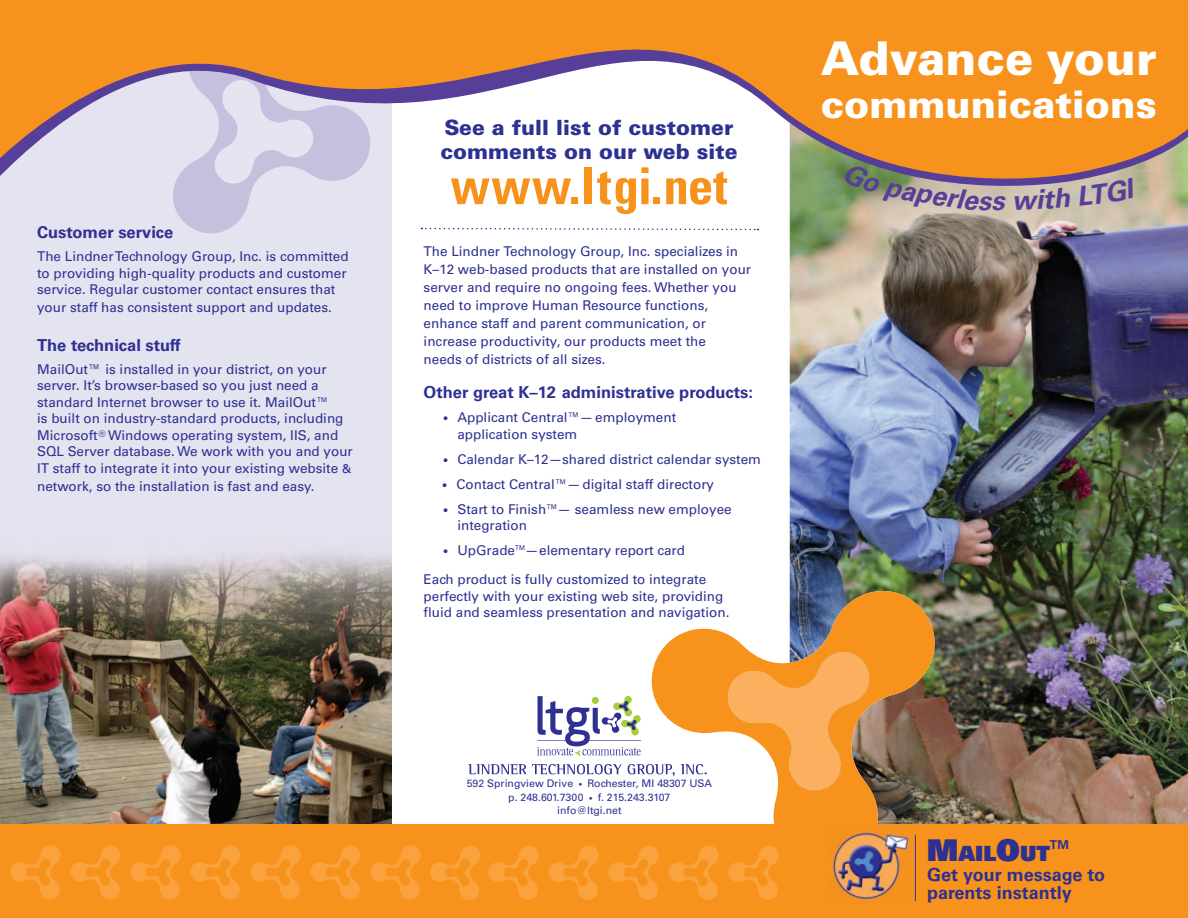
<style>
.page{position:relative;width:1188px;height:918px;background:#fff}
.page>*{position:absolute;margin:0;border:0;box-sizing:border-box;transform-origin:0 0}
.t1{font:700 condensed 51px "Univers LT Std";letter-spacing:.02em;color:#f7931d}
.t2{font:900 46.5px "Univers LT Std";color:#fff}
.t3{font:900 38.1px "Univers LT Std";color:#fff}
.t4{font:italic 700 27px "Univers LT Std";color:#573e99}
.t5{font:900 21px/24px "Univers LT Std";color:#2e3092}
.t6{font:21px "Univers LT Std X Black";color:#2e3092}
.t7{font:700 18px/18px "Univers LT Std";color:#2e3092}
.t8{font:700 16.5px "Univers LT Std";color:#2e3092}
.t9{font:13.5px/16.5px "Univers LT Std";color:#2e3092}
.t10{font:700 12.3px "Univers LT Std";color:#2e3092}
.t11{font:10.5px/13.5px "Univers LT Std";color:#2e3092;text-align:center}
.s1{font-size:12px}
.s2{font-size:10.5px}
.s3{font-size:7.5px}
.s4{font-size:30px}
</style>
<div class="page">
<img style="left:0;top:203px;width:392px;height:622px">
<svg style="left:165px;top:203px;width:208px;height:40px;background:#dddbec"></svg>
<img style="left:790px;top:203px;width:398px;height:622px">
<svg style="left:642px;top:578px;width:306px;height:247px"></svg>
<div style="left:0;top:825px;width:1188px;height:93px;background:#f7931d"></div>
<svg style="left:0;top:196px;width:1188px;height:7px"></svg>
<svg style="left:0;top:0;width:1188px;height:196px;fill:#f7931d"></svg>
<svg style="left:421px;top:227px;width:337px;height:4px"></svg>
<hr style="left:915px;top:835px;width:1px;height:66px;background:#2e3092">
<img style="left:829px;top:822px;width:85px;height:78px">
<svg style="left:468px;top:764px;width:58px;height:10px"></svg>
<svg style="left:532px;top:764px;width:90px;height:10px"></svg>
<svg style="left:628px;top:764px;width:47px;height:12px"></svg>
<svg style="left:681px;top:764px;width:25px;height:10px"></svg>
<svg style="left:537px;top:696px;width:104px;height:60px"></svg>
<svg style="left:430px;top:845px;width:50px;height:55px"></svg>
<svg style="left:488px;top:845px;width:51px;height:55px"></svg>
<svg style="left:548px;top:845px;width:51px;height:55px"></svg>
<svg style="left:608px;top:845px;width:51px;height:55px"></svg>
<svg style="left:668px;top:845px;width:51px;height:55px"></svg>
<svg style="left:728px;top:845px;width:51px;height:55px"></svg>
<svg style="left:70px;top:845px;width:51px;height:55px"></svg>
<svg style="left:130px;top:845px;width:51px;height:55px"></svg>
<svg style="left:190px;top:845px;width:51px;height:55px"></svg>
<svg style="left:250px;top:845px;width:51px;height:55px"></svg>
<svg style="left:310px;top:845px;width:51px;height:55px"></svg>
<svg style="left:370px;top:845px;width:51px;height:55px"></svg>
<svg style="left:10px;top:845px;width:51px;height:55px"></svg>
<svg style="left:843px;top:162px;width:150px;height:48px;background:#ab9a7a"></svg>
<svg style="left:1015px;top:187px;width:56px;height:23px"></svg>
<svg style="left:1078px;top:177px;width:59px;height:29px;background:#c4bba7"></svg>
<p class="t8" style="left:37px;top:225px;width:138px">Customer service</p>
<p class="t9" style="left:37px;top:249px;width:313px">The Lindner Technology Group, Inc. is committed to providing high-quality products and customer service. Regular customer contact ensures that</p>
<p class="t9" style="left:37px;top:300px;width:296px">your staff has consistent support and updates.</p>
<p class="t8" style="left:37px;top:338px;width:145px">The technical stuff</p>
<p class="t9" style="left:37px;top:362px;width:317px">MailOut™ is installed in your district, on your server. It’s browser-based so you just need a standard Internet browser to use it. MailOut™<br>is built on industry-standard products, including Microsoft<sup>®</sup> Windows operating system, IIS, and SQL Server database. We work with you and your IT staff to integrate it into your existing website <span class="s1">&amp;</span></p>
<p class="t9" style="left:37px;top:479px;width:279px">network, so the installation is fast and easy.</p>
<h3 class="t5" style="left:440px;top:117px;width:299px">See a full list of customer comments on our web site</h3>
<h1 class="t1" style="left:450px;top:165px;width:279px">www.ltgi.net</h1>
<p class="t9" style="left:424px;top:243px;width:329px;line-height:18px">The Lindner Technology Group, Inc. specializes in K–12 web-based products that are installed on your server and require no ongoing fees. Whether you need to improve Human Resource functions, enhance staff and parent communication, or increase productivity, our products meet the<br>needs of districts of all sizes.</p>
<p class="t8" style="left:424px;top:386px;width:331px">Other great K–12 administrative products:</p>
<p class="t9" style="left:457px;top:410px;width:220px;text-indent:-14px"><span class="s2">•</span> Applicant Central™— employment application system</p>
<p class="t9" style="left:444px;top:452px;width:319px"><span class="s2">•</span> Calendar K–12—shared district calendar system</p>
<p class="t9" style="left:443px;top:476px;width:273px"><span class="s2">•</span> Contact Central™— digital staff directory</p>
<p class="t9" style="left:457px;top:501px;width:276px;text-indent:-14px"><span class="s2">•</span> Start to Finish™— seamless new employee integration</p>
<p class="t9" style="left:424px;top:536px;width:284px;line-height:29.4px;text-align:center"><span class="s2">•</span> UpGrade™—elementary report card<br>Each product is fully customized to integrate</p>
<p class="t9" style="left:424px;top:589px;width:307px">perfectly with your existing web site, providing fluid and seamless presentation and navigation.</p>
<h2 class="t2" style="left:821px;top:39px;width:337px">Advance your</h2>
<h3 class="t3" style="left:821px;top:89px;width:337px">communications</h3>
<h3 class="t4" style="left:991px;top:185px;width:15px">s</h3>
<p class="t11" style="left:467px;top:778px;width:247px">592 Springview Drive <span class="s3">•</span> Rochester, MI 48307 USA p. 248.601.7300 <span class="s3">•</span> f. 215.243.3107<br>info@ltgi.net</p>
<h3 class="t6" style="left:927px;top:845px;width:125px"><span class="s4">M</span>AIL<span class="s4">O</span>UT</h3>
<p class="t10" style="left:1050px;top:840px;width:21px">TM</p>
<h3 class="t7" style="left:927px;top:866px;width:179px">Get your message to parents instantly</h3>
</div>
